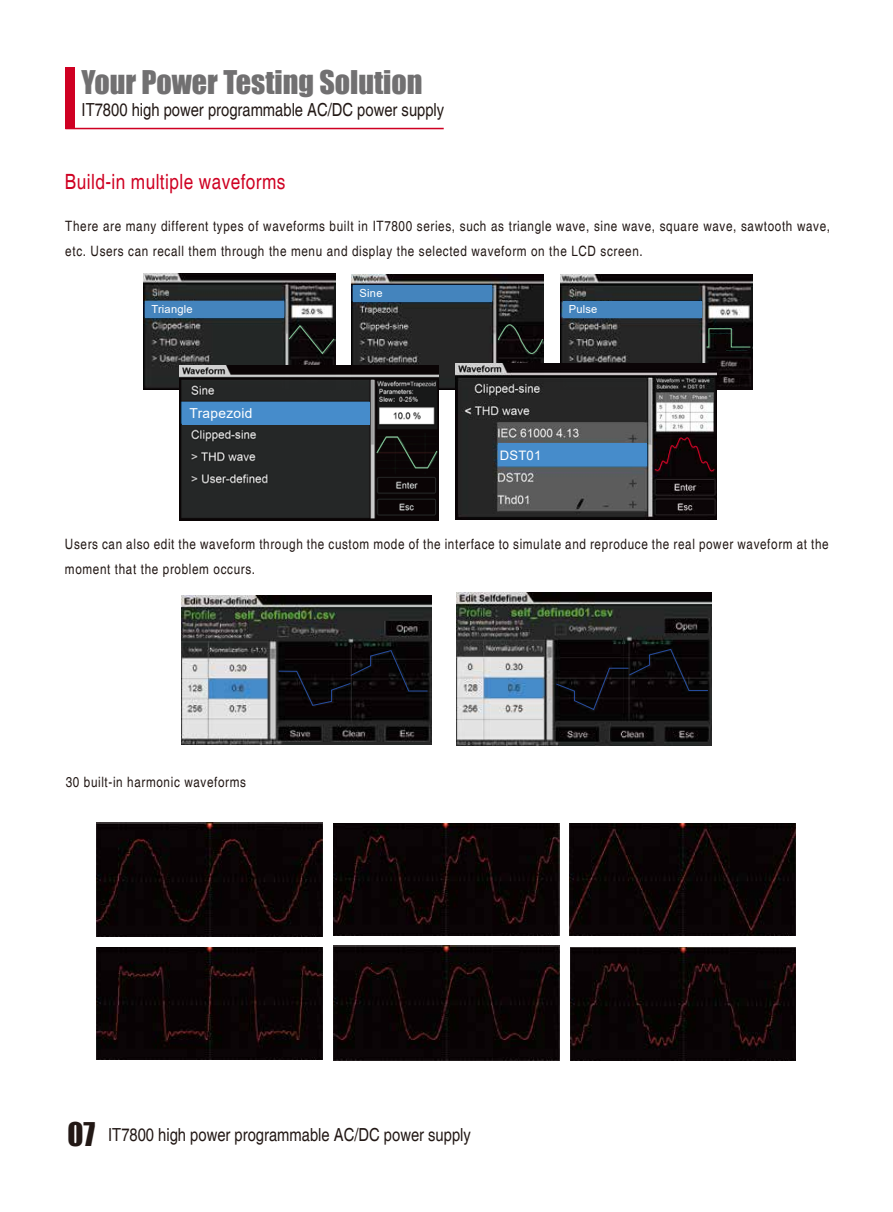
<style>
.page{position:relative;width:893px;height:1212px;background:#fff}
.page>*{position:absolute;margin:0;border:0;box-sizing:border-box;transform-origin:0 0}
.t1{font:30px "Impact";color:#717071}
.t2{font:condensed 21px "Helvetica";letter-spacing:.02em;color:#cf0022}
.t3{font:condensed 18px "Helvetica";color:#221815}
.t4{font:condensed 14.25px/24.8px "Helvetica";letter-spacing:.045em;color:#221815}
.t5{font:13.8px "Arial";letter-spacing:.02em;color:#fff}
.t6{font:13.05px "Arial";letter-spacing:.02em;color:#fff}
.t7{font:11.1px "Arial";letter-spacing:.02em;color:#fff}
.s1{font-family:"Impact";font-stretch:normal;font-size:30px}
</style>
<div class="page">
<img style="left:97px;top:822px;width:226px;height:114px">
<img style="left:97px;top:947px;width:226px;height:112px">
<img style="left:570px;top:823px;width:226px;height:112px">
<img style="left:333px;top:823px;width:226px;height:112px">
<img style="left:333px;top:945px;width:226px;height:115px">
<img style="left:570px;top:947px;width:226px;height:113px">
<div style="left:65px;top:67px;width:10px;height:62px;background:#cf0022"></div>
<hr style="left:65px;top:128px;width:379px;height:1px;background:#cf0022">
<img style="left:456px;top:593px;width:255px;height:152px">
<img style="left:181px;top:595px;width:250px;height:150px">
<svg style="left:278px;top:650px;width:150px;height:56px;background:#0a070a"></svg>
<svg style="left:555px;top:648px;width:153px;height:62px;background:#0a070a"></svg>
<img style="left:144px;top:274px;width:191px;height:116px">
<svg style="left:288px;top:325px;width:47px;height:29px"></svg>
<div style="left:145px;top:302px;width:139px;height:16px;background:#4484bd"></div>
<img style="left:352px;top:274px;width:192px;height:115px">
<div style="left:354px;top:285px;width:138px;height:17px;background:#4484bd"></div>
<svg style="left:498px;top:322px;width:45px;height:32px"></svg>
<img style="left:561px;top:274px;width:191px;height:115px">
<div style="left:563px;top:301px;width:138px;height:17px;background:#4484bd"></div>
<img style="left:705px;top:324px;width:46px;height:4px">
<img style="left:726px;top:347px;width:25px;height:3px">
<svg style="left:706px;top:328px;width:45px;height:19px"></svg>
<img style="left:456px;top:363px;width:260px;height:156px">
<img style="left:179px;top:365px;width:259px;height:156px">
<div style="left:182px;top:403px;width:187px;height:22px;background:#468ccb"></div>
<div style="left:498px;top:443px;width:148px;height:23px;background:#468ccb"></div>
<svg style="left:376px;top:436px;width:61px;height:32px;background:#12110f"></svg>
<svg style="left:654px;top:435px;width:61px;height:38px;background:#160407"></svg>
<p class="t1" style="left:82px;top:59px;width:342px">Your Power Testing Solution</p>
<p class="t3" style="left:82px;top:99px;width:364px">IT7800 high power programmable AC/DC power supply</p>
<p class="t2" style="left:65px;top:169px;width:222px">Build-in multiple waveforms</p>
<p class="t4" style="left:65px;top:214px;width:766px">There are many different types of waveforms built in IT7800 series, such as triangle wave, sine wave, square wave, sawtooth wave, etc. Users can recall them through the menu and display the selected waveform on the LCD screen.</p>
<p class="t7" style="left:151px;top:301px;width:43px">Triangle</p>
<p class="t5" style="left:190px;top:404px;width:64px">Trapezoid</p>
<p class="t7" style="left:360px;top:286px;width:24px">Sine</p>
<p class="t7" style="left:569px;top:301px;width:30px">Pulse</p>
<p class="t6" style="left:500px;top:446px;width:43px">DST01</p>
<p class="t4" style="left:65px;top:532px;width:765px">Users can also edit the waveform through the custom mode of the interface to simulate and reproduce the real power waveform at the moment that the problem occurs.</p>
<p class="t4" style="left:66px;top:769px;width:182px">30 built-in harmonic waveforms</p>
<p class="t3" style="left:67px;top:1124px;width:405px"><span class="s1">07</span> IT7800 high power programmable AC/DC power supply</p>
</div>
